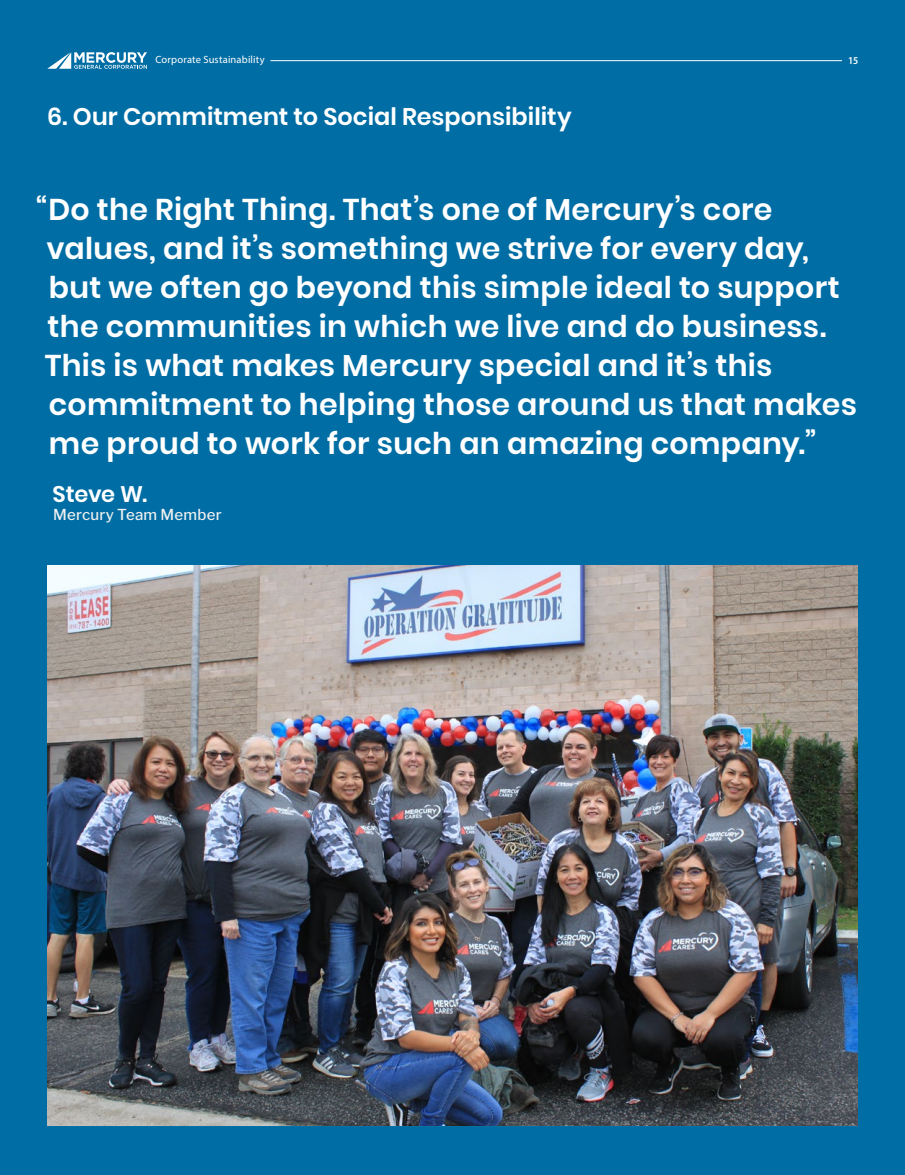
<style>
.page{position:relative;width:905px;height:1175px;background:#fff}
.page>*{position:absolute;margin:0;border:0;box-sizing:border-box;transform-origin:0 0}
.t1{font:600 30px/39px "Poppins";letter-spacing:.01em;color:#fff}
.t2{font:600 24px "Poppins";color:#fff}
.t3{font:600 22.5px "Poppins";letter-spacing:-.02em;color:#fff}
.t4{font:500 15px "Libre Franklin";letter-spacing:.015em;color:#eff0f0}
.t5{font:10.5px "Myriad Pro";letter-spacing:.015em;color:#fff}
.t6{font:600 semi-condensed 10.5px "Myriad Pro";color:#fff}
</style>
<div class="page">
<div style="left:0;top:0;width:904px;height:1174px;background:#006da4"></div>
<hr style="left:270px;top:60px;width:572px;height:1px;background:#fff">
<svg style="left:47px;top:52px;width:100px;height:17px"></svg>
<hr style="left:47px;top:1125px;width:810px;height:1px;background:#fff">
<img style="left:47px;top:566px;width:810px;height:559px">
<p class="t5" style="left:155px;top:53px;width:111px">Corporate Sustainability</p>
<p class="t6" style="left:848px;top:54px;width:12px">15</p>
<h2 class="t2" style="left:47px;top:103px;width:526px">6. Our Commitment to Social Responsibility</h2>
<p class="t1" style="left:36px;top:190px;width:822px">“Do the Right Thing. That’s one of Mercury’s core values, and it’s something we strive for every day, but we often go beyond this simple ideal to support the communities in which we live and do business.<br>This is what makes Mercury special and it’s this commitment to helping those around us that makes me proud to work for such an amazing company.”</p>
<p class="t3" style="left:53px;top:481px;width:96px">Steve W.</p>
<p class="t4" style="left:53px;top:505px;width:170px">Mercury Team Member</p>
</div>
